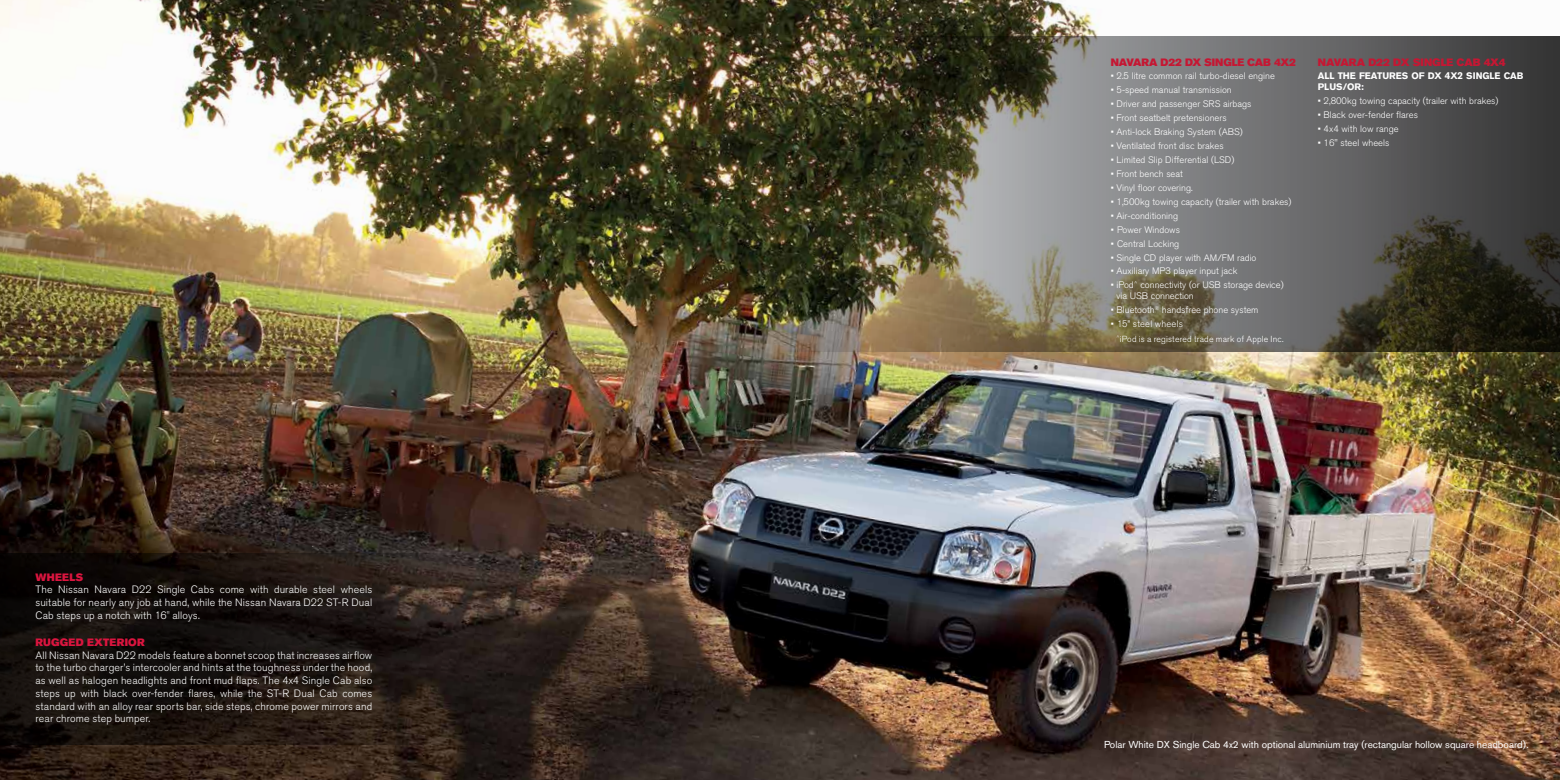
<style>
.page{position:relative;width:1560px;height:780px;background:#fff}
.page>*{position:absolute;margin:0;border:0;box-sizing:border-box;transform-origin:0 0}
.t1{font:300 10.62px/12.8px "Nissan AG";letter-spacing:.01em;color:#fff;text-align:justify}
.t2{font:10.62px "Nissan AG Super";letter-spacing:-.01em;color:#c51733}
.t3{font:10.62px "Nissan AG Super";letter-spacing:.02em;color:#db153f}
.t4{font:10px "Nissan AG";color:#fff}
.t5{font:300 9.38px/10.4px "Nissan AG";color:#fff}
.t6{font:700 9.38px/10.4px "Nissan AG";color:#fff}
.t7{font:300 8.75px "Nissan AG";letter-spacing:.015em;color:#fff}
.s1{font-stretch:condensed}
.s2{font-size:10px}
</style>
<div class="page">
<img style="left:0;top:0;width:1559px;height:780px">
<svg style="left:0;top:553px;width:502px;height:191px;background:#1d1511"></svg>
<svg style="left:780px;top:37px;width:779px;height:314px;background:#626056"></svg>
<p class="t3" style="left:35px;top:570px;width:49px">WHEELS</p>
<p class="t1" style="left:35px;top:583px;width:338px">The Nissan Navara D22 Single Cabs come with durable steel wheels suitable for nearly any job at hand, while the Nissan Navara D22 ST-R Dual Cab steps up a notch with 16<span class="s1">"</span> alloys.</p>
<p class="t3" style="left:35px;top:636px;width:9px">RUGGE</p>
<p class="t3" style="left:76px;top:636px;width:62px">D EXTERIOR</p>
<p class="t1" style="left:35px;top:648px;width:338px">All Nissan Navara D22 models feature a bonnet scoop that increases airflow to the turbo charger’s intercooler and hints at the toughness under the hood, as well as halogen headlights and front mud flaps. The 4x4 Single Cab also steps up with black over-fender flares, while the ST-R Dual Cab comes standard with an alloy rear sports bar, side steps, chrome power mirrors and rear chrome step bumper.</p>
<p class="t2" style="left:1110px;top:56px;width:187px">NAVARA D22 DX SIN GLE CAB 4X2</p>
<p class="t5" style="left:1110px;top:71px;width:166px">• 2.5 litre common rail turbo-diesel engine</p>
<p class="t5" style="left:1110px;top:85px;width:122px">• 5-speed manual transmission</p>
<p class="t5" style="left:1110px;top:99px;width:142px">• Driver and passenger SRS airbags</p>
<p class="t5" style="left:1110px;top:113px;width:117px">• Front seatbelt pretensioners</p>
<p class="t5" style="left:1110px;top:127px;width:133px">• Anti-lock Braking System (ABS)</p>
<p class="t5" style="left:1110px;top:141px;width:114px">• Ventilated front disc brakes</p>
<p class="t5" style="left:1110px;top:155px;width:125px">• Limited Slip Differential (LSD)</p>
<p class="t5" style="left:1110px;top:169px;width:74px">• Front bench seat</p>
<p class="t5" style="left:1110px;top:183px;width:83px">• Vinyl floor covering.</p>
<p class="t5" style="left:1110px;top:196px;width:182px">• 1,500kg towing capacity (trailer with brakes)</p>
<p class="t5" style="left:1110px;top:210px;width:69px">• Air-conditioning</p>
<p class="t5" style="left:1110px;top:224px;width:71px">• Power Windows</p>
<p class="t5" style="left:1110px;top:238px;width:70px">• Central Locking</p>
<p class="t5" style="left:1110px;top:252px;width:147px">• Single CD player with AM/FM radio</p>
<p class="t5" style="left:1110px;top:266px;width:128px">• Auxiliary MP3 player input jack</p>
<p class="t5" style="left:1116px;top:280px;width:168px;text-indent:-6px">• iPod<sup>^</sup> connectivity (or USB storage device) via USB connection</p>
<p class="t5" style="left:1110px;top:304px;width:149px">• Bluetooth<sup>®</sup> handsfree phone system</p>
<p class="t5" style="left:1110px;top:318px;width:74px">• 15” steel wheels</p>
<p class="t7" style="left:1115px;top:334px;width:169px"><sup>^</sup>iPod is a registered trade mark of Apple Inc.</p>
<p class="t2" style="left:1317px;top:56px;width:189px">NAVARA D22 DX SIN GLE CAB 4X4</p>
<p class="t6" style="left:1317px;top:71px;width:207px">ALL THE FEATURES OF DX <span class="s2">4</span>X<span class="s2">2</span> SIN GLE CAB<br>PLUS/OR:</p>
<p class="t5" style="left:1317px;top:95px;width:182px">• 2,800kg towing capacity (trailer with brakes)</p>
<p class="t5" style="left:1317px;top:109px;width:102px">• Black over-fender flares</p>
<p class="t5" style="left:1317px;top:123px;width:82px">• 4x4 with low range</p>
<p class="t5" style="left:1317px;top:137px;width:73px">• 16" steel wheels</p>
<p class="t4" style="left:1103px;top:738px;width:426px">Polar White DX Single Cab 4x2 with optional aluminium tray (rectangular hollow square headboard).</p>
</div>
